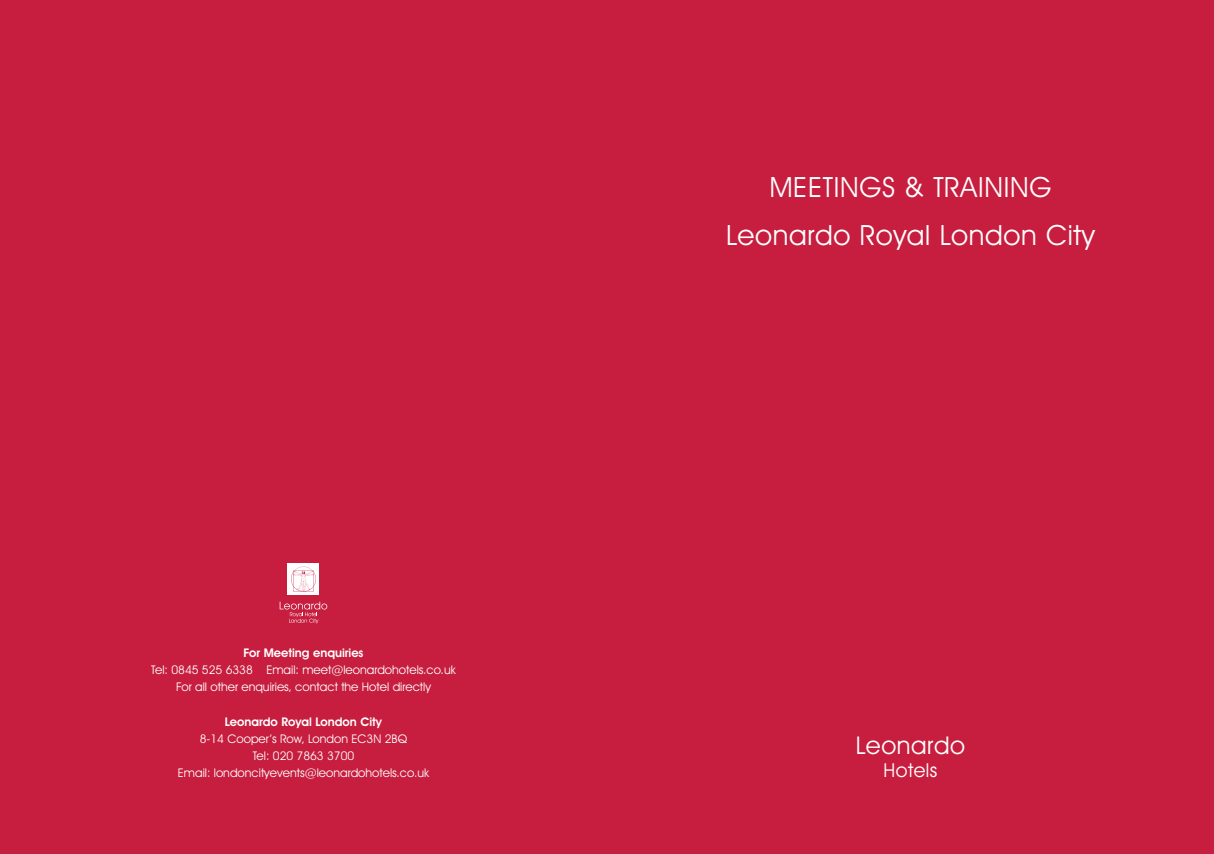
<style>
.page{position:relative;width:1214px;height:854px;background:#fff}
.page>*{position:absolute;margin:0;border:0;box-sizing:border-box;transform-origin:0 0}
.t1{font:28px/47.8px "Avant Garde IT Cby BT";letter-spacing:.025em;color:#fff;text-align:center}
.t2{font:24.6px "Avant Garde IT Cby BT";letter-spacing:.025em;color:#fff}
.t3{font:19.3px "Avant Garde IT Cby BT";letter-spacing:.025em;color:#fff}
.t4{font:12px/17.2px "Avant Garde IT Cby BT";color:#fff;text-align:center}
.t5{font:600 12px "Avant Garde IT Cby BT";color:#fff}
</style>
<div class="page">
<div style="left:0;top:0;width:1213px;height:853px;background:#c71e3f"></div>
<div style="left:288px;top:563px;width:31px;height:31px;background:#fff"></div>
<svg style="left:291px;top:566px;width:25px;height:25px"></svg>
<svg style="left:280px;top:601px;width:47px;height:22px"></svg>
<h1 class="t1" style="left:726px;top:163px;width:370px">MEETINGS &amp; TRAINING<br>Leonardo Royal London City</h1>
<p class="t5" style="left:243px;top:645px;width:121px">For Meeting enquiries</p>
<p class="t4" style="left:151px;top:660px;width:306px">Tel: 0845 525 6338 Email: meet@leonardohotels.co.uk<br>For all other enquiries, contact the Hotel directly</p>
<p class="t5" style="left:225px;top:714px;width:159px">Leonardo Royal London City</p>
<p class="t4" style="left:178px;top:729px;width:252px">8-14 Cooper’s Row, London EC3N 2BQ<br>Tel: 020 7863 3700<br>Email: londoncityevents@leonardohotels.co.uk</p>
<h2 class="t2" style="left:855px;top:730px;width:111px">Leonardo</h2>
<h3 class="t3" style="left:883px;top:758px;width:55px">Hotels</h3>
</div>
